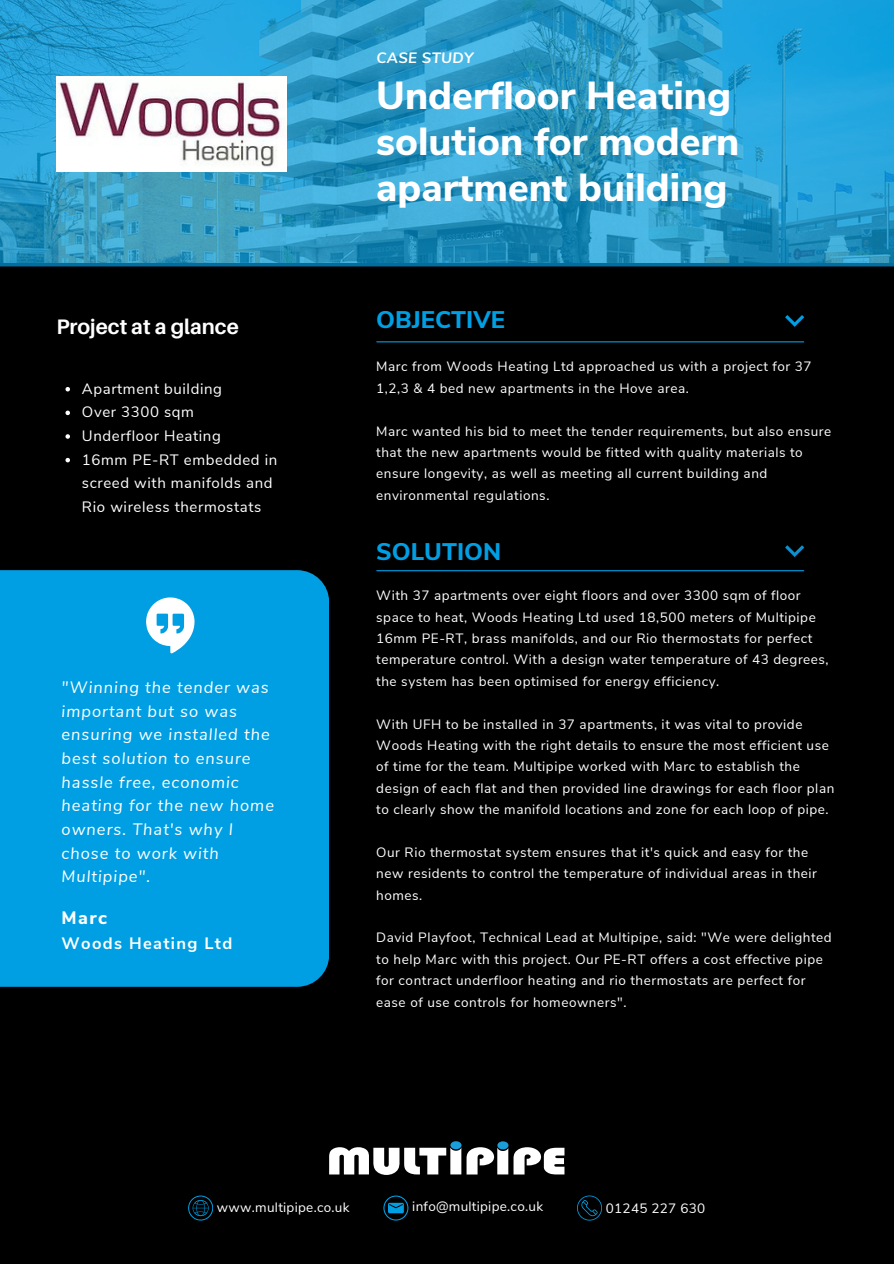
<style>
.page{position:relative;width:894px;height:1264px;background:#fff}
.page>*{position:absolute;margin:0;border:0;box-sizing:border-box;transform-origin:0 0}
.t1{font:800 39px/46.2px "Nunito Sans";color:#fff}
.t2{font:800 24px "Nunito Sans";color:#009fe3}
.t3{font:700 21px "Aileron";color:#fff}
.t4{font:800 18px "Nunito Sans";color:#fff}
.t5{font:italic 16.5px/23.7px "Nunito Sans";letter-spacing:.06em;color:#fff}
.t6{font:700 16.5px "Nunito Sans";letter-spacing:.08em;color:#fff}
.t7{font:15px/23.7px "Nunito Sans";letter-spacing:.04em;color:#fff}
.t8{font:italic 700 15px "Nunito Sans";letter-spacing:.02em;color:#fff}
.t9{font:13.5px/21.3px "Nunito Sans";letter-spacing:.04em;color:#fff}
.t10{font:13.5px "Nunito Sans";letter-spacing:.02em;color:#fff}
</style>
<div class="page">
<div style="left:0;top:0;width:893px;height:1263px;background:#000"></div>
<svg style="left:0;top:0;width:893px;height:266px;background:#2b9dcb"></svg>
<hr style="left:377px;top:341px;width:426px;height:1px;background:#009fe3">
<hr style="left:377px;top:570px;width:426px;height:1px;background:#009fe3">
<svg style="left:785px;top:315px;width:19px;height:12px"></svg>
<svg style="left:785px;top:545px;width:19px;height:12px"></svg>
<div style="left:497px;top:1141px;width:11px;height:8px;background:#1a9eda;border-radius:50%"></div>
<div style="left:450px;top:1141px;width:11px;height:8px;background:#1a9eda;border-radius:50%"></div>
<svg style="left:329px;top:1147px;width:235px;height:27px"></svg>
<svg style="left:383px;top:1195px;width:25px;height:25px"></svg>
<svg style="left:188px;top:1195px;width:25px;height:25px"></svg>
<svg style="left:577px;top:1195px;width:24px;height:25px"></svg>
<svg style="left:65px;top:387px;width:5px;height:4px"></svg>
<svg style="left:65px;top:410px;width:5px;height:5px"></svg>
<svg style="left:65px;top:434px;width:5px;height:5px"></svg>
<svg style="left:65px;top:458px;width:5px;height:4px"></svg>
<div style="left:0;top:570px;width:329px;height:416px;background:#009fe3"></div>
<svg style="left:146px;top:597px;width:48px;height:56px;background:#96d7f3"></svg>
<img style="left:56px;top:76px;width:230px;height:96px">
<p class="t8" style="left:376px;top:48px;width:98px">CASE STUDY</p>
<p class="t3" style="left:56px;top:314px;width:184px">Project at a glance</p>
<h4 class="t7" style="left:82px;top:377px;width:141px">Apartment building</h4>
<h4 class="t7" style="left:82px;top:400px;width:113px">Over 3300 sqm</h4>
<h2 class="t7" style="left:82px;top:424px;width:140px">Underfloor Heating</h2>
<p class="t7" style="left:82px;top:448px;width:197px">16mm PE-RT embedded in screed with manifolds and<br>Rio wireless thermostats</p>
<p class="t5" style="left:62px;top:675px;width:214px">"Winning the tender was important but so was ensuring we installed the best solution to ensure hassle free, economic heating for the new home owners. That's why I chose to work with<br>Multipipe".</p>
<p class="t4" style="left:62px;top:905px;width:47px">Marc</p>
<p class="t6" style="left:62px;top:932px;width:172px">Woods Heating Ltd</p>
<p class="t1" style="left:376px;top:73px;width:364px">Underfloor Heating solution for modern apartment building</p>
<h3 class="t2" style="left:376px;top:304px;width:130px">OBJECTIVE</h3>
<h6 class="t9" style="left:376px;top:356px;width:437px">Marc from Woods Heating Ltd approached us with a project for 37<br>1,2,3 &amp; 4 bed new apartments in the Hove area.</h6>
<h1 class="t9" style="left:376px;top:420px;width:456px">Marc wanted his bid to meet the tender requirements, but also ensure that the new apartments would be fitted with quality materials to ensure longevity, as well as meeting all current building and environmental regulations.</h1>
<h2 class="t2" style="left:376px;top:535px;width:126px">SOLUTION</h2>
<p class="t9" style="left:376px;top:585px;width:454px">With 37 apartments over eight floors and over 3300 sqm of floor space to heat, Woods Heating Ltd used 18,500 meters of Multipipe 16mm PE-RT, brass manifolds, and our Rio thermostats for perfect temperature control. With a design water temperature of 43 degrees, the system has been optimised for energy efficiency.</p>
<p class="t9" style="left:376px;top:713px;width:459px">With UFH to be installed in 37 apartments, it was vital to provide Woods Heating with the right details to ensure the most efficient use of time for the team. Multipipe worked with Marc to establish the design of each flat and then provided line drawings for each floor plan to clearly show the manifold locations and zone for each loop of pipe.</p>
<p class="t9" style="left:376px;top:841px;width:442px">Our Rio thermostat system ensures that it's quick and easy for the new residents to control the temperature of individual areas in their homes.</p>
<p class="t9" style="left:376px;top:927px;width:457px">David Playfoot, Technical Lead at Multipipe, said: "We were delighted to help Marc with this project. Our PE-RT offers a cost effective pipe for contract underfloor heating and rio thermostats are perfect for ease of use controls for homeowners".</p>
<p class="t10" style="left:217px;top:1198px;width:134px">www.multipipe.co.uk</p>
<p class="t10" style="left:412px;top:1196px;width:132px">info@multipipe.co.uk</p>
<p class="t10" style="left:605px;top:1199px;width:101px">01245 227 630</p>
</div>
